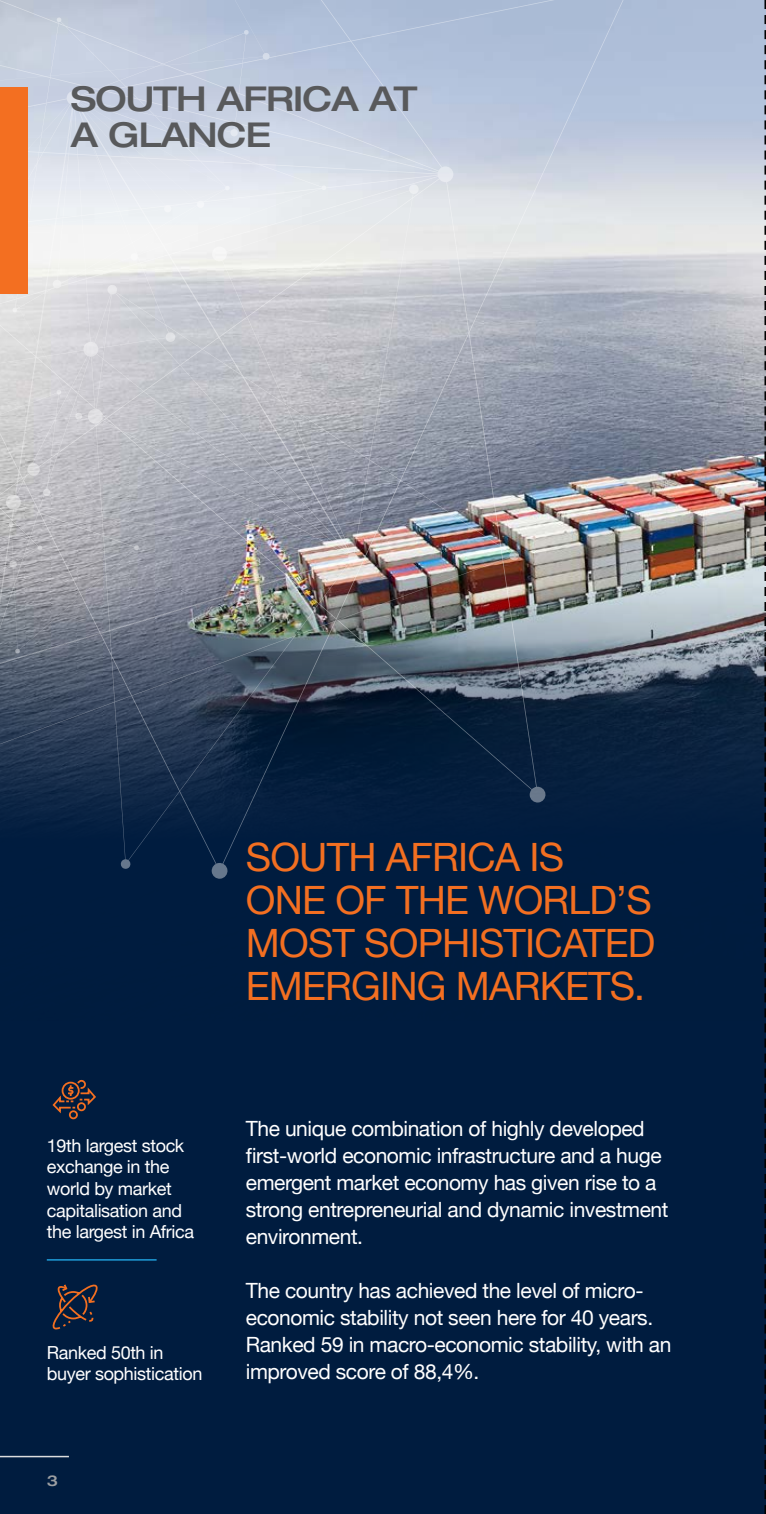
<style>
.page{position:relative;width:766px;height:1514px;background:#fff}
.page>*{position:absolute;margin:0;border:0;box-sizing:border-box;transform-origin:0 0}
.t1{font:39px/43.2px "Helvetica Neue";letter-spacing:-.02em;color:#f36f21}
.t2{font:500 expanded 34.2px/36px "Helvetica Neue LT Std";letter-spacing:-.025em;color:#58595b}
.t3{font:21px/27px "Helvetica Neue";letter-spacing:-.02em;color:#fff}
.t4{font:18px/21.6px "Helvetica Neue";letter-spacing:-.02em;color:#fff}
.t5{font:500 expanded 15px "Helvetica Neue LT Std";color:#9d9fa2}
</style>
<div class="page">
<div style="left:0;top:0;width:765px;height:1514px;background:#001c3f"></div>
<img style="left:222px;top:0;width:542px;height:879px">
<svg style="left:0;top:0;width:631px;height:871px"></svg>
<svg style="left:353px;top:175px;width:94px;height:114px;background:#dfe1e5"></svg>
<svg style="left:326px;top:0;width:121px;height:175px;background:#bbc8dd"></svg>
<svg style="left:211px;top:862px;width:17px;height:17px"></svg>
<svg style="left:529px;top:786px;width:16px;height:17px"></svg>
<div style="left:437px;top:166px;width:16px;height:17px;background:#e4e8ef;border-radius:50%"></div>
<svg style="left:74px;top:760px;width:279px;height:104px"></svg>
<img style="left:0;top:289px;width:514px;height:471px">
<svg style="left:326px;top:189px;width:88px;height:370px;background:#b9bac0"></svg>
<svg style="left:120px;top:858px;width:11px;height:11px"></svg>
<svg style="left:347px;top:552px;width:11px;height:11px"></svg>
<svg style="left:508px;top:550px;width:11px;height:11px"></svg>
<svg style="left:408px;top:184px;width:11px;height:11px"></svg>
<svg style="left:0;top:0;width:326px;height:670px;background:#bbbfc7"></svg>
<div style="left:0;top:87px;width:28px;height:206px;background:#f36f21"></div>
<svg style="left:52px;top:1079px;width:44px;height:41px"></svg>
<hr style="left:47px;top:1259px;width:109px;height:1px;background:#1f9cd8">
<svg style="left:52px;top:1284px;width:46px;height:46px"></svg>
<svg style="left:764px;top:0;width:1px;height:1514px"></svg>
<hr style="left:0;top:1456px;width:69px;height:1px;background:#dcddde">
<h2 class="t2" style="left:71px;top:80px;width:347px">SOUTH AFRICA AT<br>A GLANCE</h2>
<h1 class="t1" style="left:246px;top:837px;width:411px">SOUTH AFRICA IS<br>ONE OF THE WORLD’S<br>MOST SOPHISTICATED<br>EMERGING MARKETS.</h1>
<p class="t4" style="left:47px;top:1135px;width:149px">19th largest stock exchange in the world by market capitalisation and the largest in Africa</p>
<p class="t4" style="left:47px;top:1342px;width:157px">Ranked 50th in buyer sophistication</p>
<p class="t5" style="left:47px;top:1471px;width:13px">3</p>
<p class="t3" style="left:246px;top:1116px;width:424px">The unique combination of highly developed first-world economic infrastructure and a huge emergent market economy has given rise to a strong entrepreneurial and dynamic investment environment.</p>
<p class="t3" style="left:246px;top:1278px;width:427px">The country has achieved the level of micro&shy;economic stability not seen here for 40 years.<br>Ranked 59 in macro-economic stability, with an improved score of 88,4%.</p>
</div>
